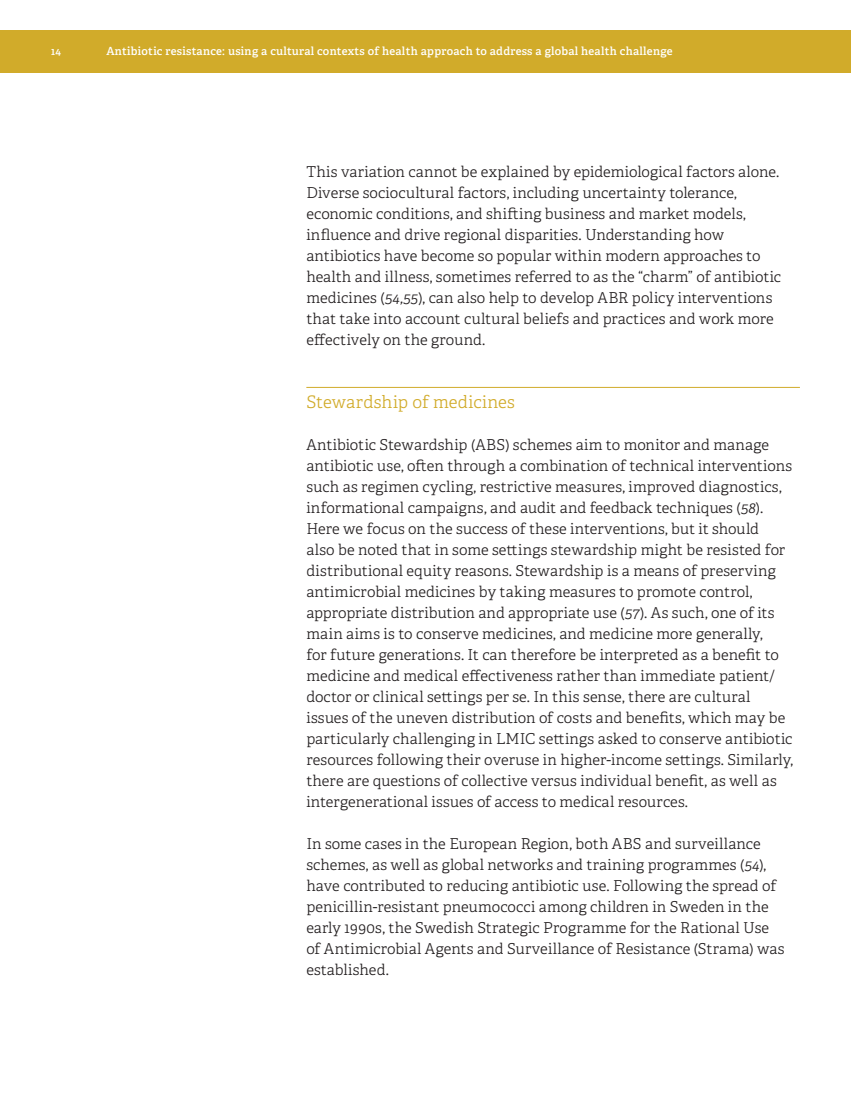
<style>
.page{position:relative;width:851px;height:1106px;background:#fff}
.page>*{position:absolute;margin:0;border:0;box-sizing:border-box;transform-origin:0 0}
.HEAD_B{font:300 17.25px "Adelle CYR";letter-spacing:.01em;color:#d1ab2a}
.BODY_TEXT{font:300 15px/21px "Adelle CYR";letter-spacing:.005em;color:#231f20}
.t1{font:600 11.25px "Adelle CYR";letter-spacing:.025em;color:#fff}
.t2{font:600 10.5px "Adelle CYR";color:#fff}
.s1{font-style:italic}
</style>
<div class="page">
<div style="left:0;top:30px;width:850px;height:42px;background:#d1ab2a"></div>
<hr style="left:306px;top:387px;width:493px;height:1px;background:#d1ab2a">
<p class="t2" style="left:51px;top:44px;width:12px">14</p>
<p class="t1" style="left:106px;top:43px;width:567px">Antibiotic resistance: using a cultural contexts of health approach to address a global health challenge</p>
<p class="BODY_TEXT" style="left:306px;top:161px;width:476px">This variation cannot be explained by epidemiological factors alone.<br>Diverse sociocultural factors, including uncertainty tolerance, economic conditions, and shifting business and market models, influence and drive regional disparities. Understanding how antibiotics have become so popular within modern approaches to health and illness, sometimes referred to as the “charm” of antibiotic medicines (<span class="s1">54,55</span>), can also help to develop ABR policy interventions that take into account cultural beliefs and practices and work more effectively on the ground.</p>
<p class="HEAD_B" style="left:306px;top:390px;width:210px">Stewardship of medicines</p>
<p class="BODY_TEXT" style="left:306px;top:434px;width:488px">Antibiotic Stewardship (ABS) schemes aim to monitor and manage antibiotic use, often through a combination of technical interventions such as regimen cycling, restrictive measures, improved diagnostics, informational campaigns, and audit and feedback techniques (<span class="s1">58</span>).<br>Here we focus on the success of these interventions, but it should<br>also be noted that in some settings stewardship might be resisted for distributional equity reasons. Stewardship is a means of preserving antimicrobial medicines by taking measures to promote control, appropriate distribution and appropriate use (<span class="s1">57</span>). As such, one of its main aims is to conserve medicines, and medicine more generally,<br>for future generations. It can therefore be interpreted as a benefit to medicine and medical effectiveness rather than immediate patient/ doctor or clinical settings per se. In this sense, there are cultural issues of the uneven distribution of costs and benefits, which may be particularly challenging in LMIC settings asked to conserve antibiotic resources following their overuse in higher-income settings. Similarly, there are questions of collective versus individual benefit, as well as intergenerational issues of access to medical resources.</p>
<p class="BODY_TEXT" style="left:306px;top:833px;width:479px">In some cases in the European Region, both ABS and surveillance schemes, as well as global networks and training programmes (<span class="s1">54</span>), have contributed to reducing antibiotic use. Following the spread of penicillin-resistant pneumococci among children in Sweden in the early 1990s, the Swedish Strategic Programme for the Rational Use of Antimicrobial Agents and Surveillance of Resistance (Strama) was established.</p>
</div>
